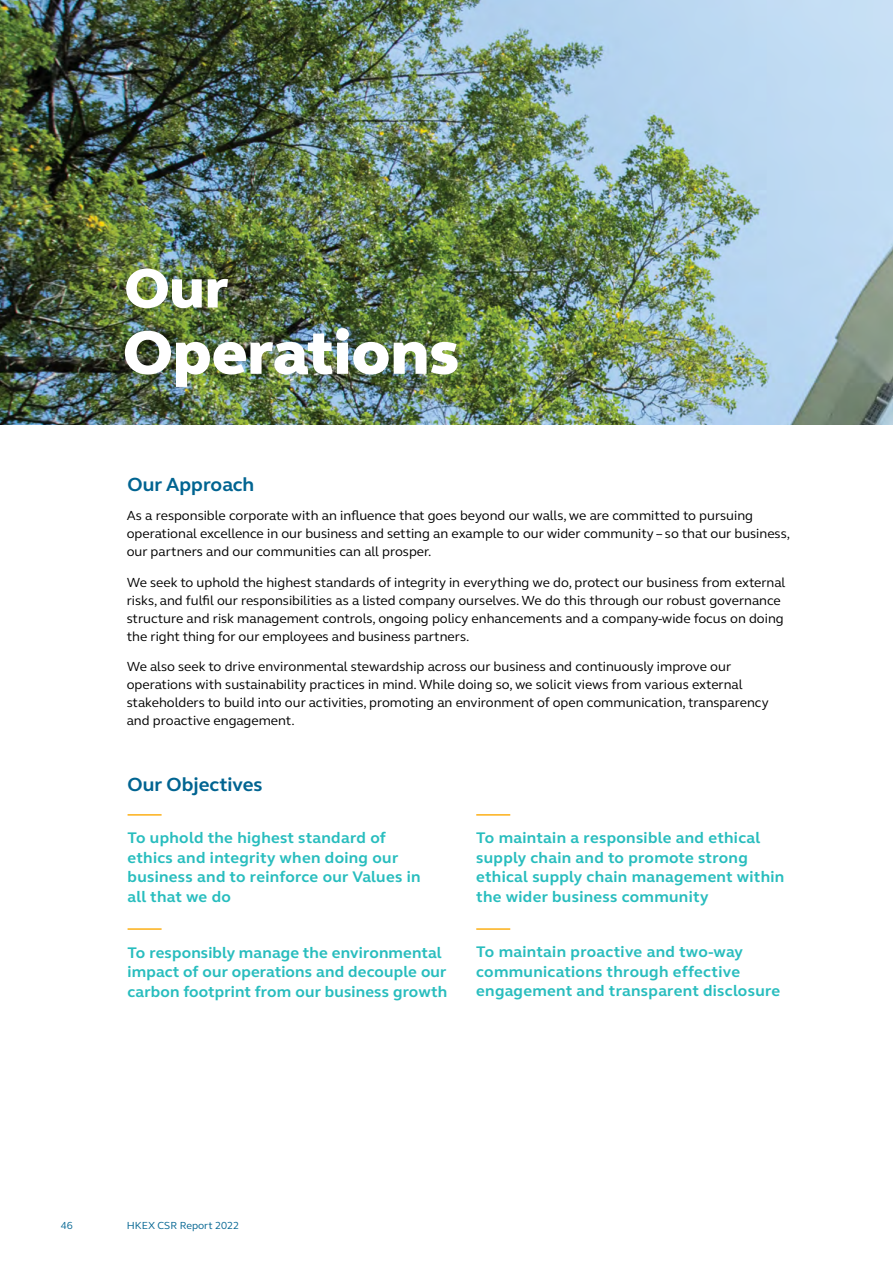
<style>
.page{position:relative;width:893px;height:1263px;background:#fff}
.page>*{position:absolute;margin:0;border:0;box-sizing:border-box;transform-origin:0 0}
.t1{font:800 63px "FS Elliot Pro";color:#fff}
.t2{font:800 57px "FS Elliot Pro";color:#fff}
.t3{font:700 19.5px "FS Elliot Pro";color:#006491}
.t4{font:700 15.75px/19.5px "FS Elliot Pro";letter-spacing:.02em;color:#28bdbe}
.Body_style{font:13.5px/18px "FS Elliot Pro";color:#000}
.t5{font:10.5px "FS Elliot Pro";color:#006491}
</style>
<div class="page">
<img style="left:0;top:0;width:893px;height:425px">
<hr style="left:128px;top:814px;width:34px;height:2px;background:#fcaf17">
<hr style="left:128px;top:928px;width:34px;height:2px;background:#fcaf17">
<hr style="left:476px;top:814px;width:34px;height:2px;background:#fcaf17">
<hr style="left:476px;top:928px;width:34px;height:2px;background:#fcaf17">
<h2 class="t2" style="left:125px;top:250px;width:105px">Our</h2>
<h1 class="t1" style="left:123px;top:310px;width:338px">Operations</h1>
<h3 class="t3" style="left:128px;top:471px;width:128px">Our Approach</h3>
<p class="Body_style" style="left:127px;top:506px;width:665px">As a responsible corporate with an influence that goes beyond our walls, we are committed to pursuing operational excellence in our business and setting an example to our wider community – so that our business, our partners and our communities can all prosper.</p>
<p class="Body_style" style="left:127px;top:573px;width:660px">We seek to uphold the highest standards of integrity in everything we do, protect our business from external risks, and fulfil our responsibilities as a listed company ourselves. We do this through our robust governance structure and risk management controls, ongoing policy enhancements and a company-wide focus on doing the right thing for our employees and business partners.</p>
<p class="Body_style" style="left:127px;top:657px;width:643px">We also seek to drive environmental stewardship across our business and continuously improve our operations with sustainability practices in mind. While doing so, we solicit views from various external stakeholders to build into our activities, promoting an environment of open communication, transparency and proactive engagement.</p>
<h3 class="t3" style="left:128px;top:771px;width:137px">Our Objectives</h3>
<p class="t4" style="left:128px;top:828px;width:295px">To uphold the highest standard of ethics and integrity when doing our business and to reinforce our Values in all that we do</p>
<p class="t4" style="left:128px;top:942px;width:321px">To responsibly manage the environmental impact of our operations and decouple our carbon footprint from our business growth</p>
<p class="t4" style="left:476px;top:828px;width:310px">To maintain a responsible and ethical supply chain and to promote strong ethical supply chain management within the wider business community</p>
<p class="t4" style="left:476px;top:942px;width:305px">To maintain proactive and two-way communications through effective engagement and transparent disclosure</p>
<p class="t5" style="left:61px;top:1219px;width:14px">46</p>
<p class="t5" style="left:127px;top:1219px;width:114px">HKEX CSR Report 2022</p>
</div>
